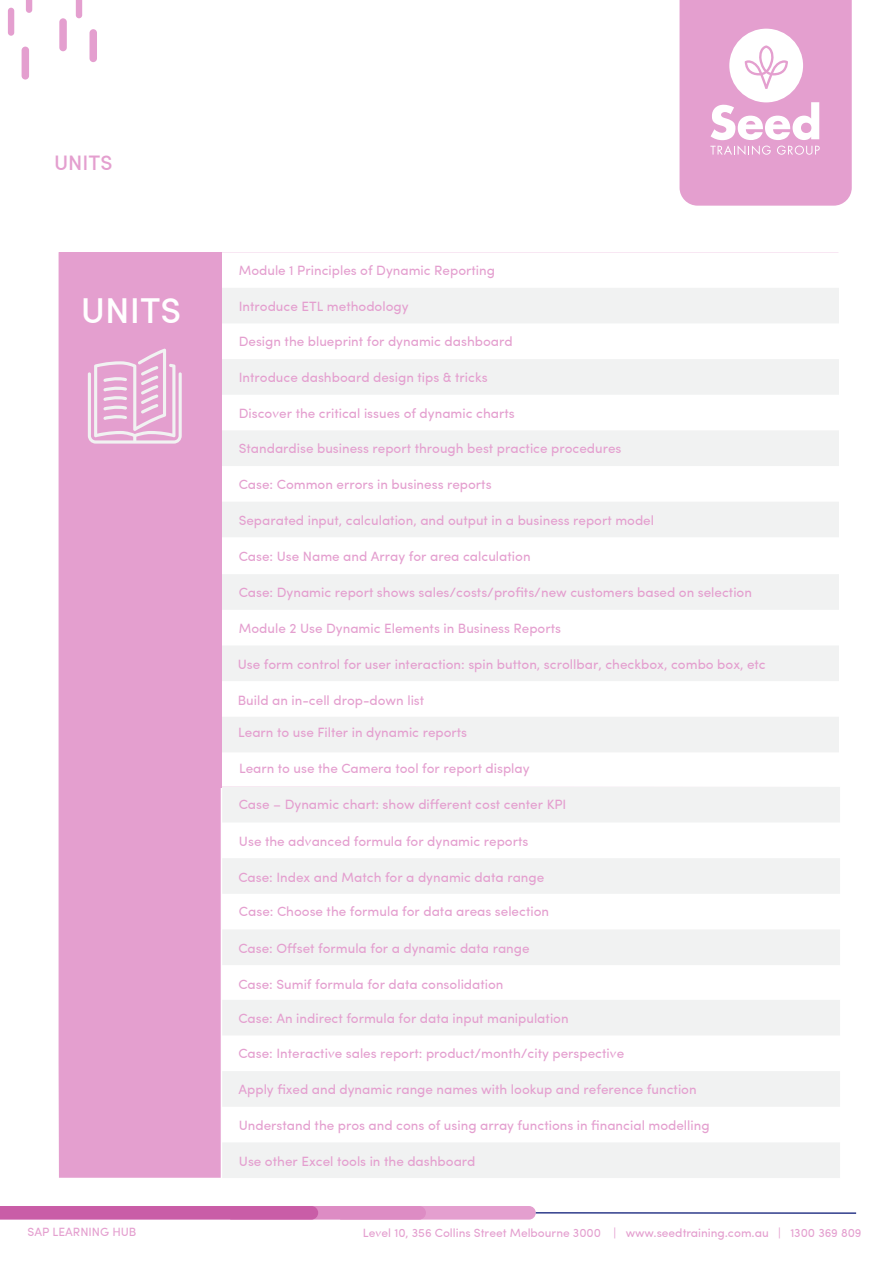
<style>
.page{position:relative;width:893px;height:1263px;background:#fff}
.page>*{position:absolute;margin:0;border:0;box-sizing:border-box;transform-origin:0 0}
.t1{font:500 36px "Sofia Pro";color:#fff}
.t2{font:500 21px "Sofia Pro";color:#e49fcf}
.t3{font:13.5px "Sofia Pro";color:#e49fcf}
.t4{font:12px "Sofia Pro";color:#e49fcf}
</style>
<div class="page">
<svg style="left:679px;top:0;width:173px;height:206px"></svg>
<div style="left:8px;top:8px;width:6px;height:28px;background:#e49fcf;border-radius:3px"></div>
<svg style="left:26px;top:0;width:6px;height:13px"></svg>
<div style="left:22px;top:47px;width:7px;height:33px;background:#e49fcf;border-radius:4px"></div>
<svg style="left:76px;top:0;width:6px;height:18px"></svg>
<div style="left:59px;top:18px;width:8px;height:33px;background:#e49fcf;border-radius:4px"></div>
<div style="left:90px;top:29px;width:7px;height:33px;background:#e49fcf;border-radius:4px"></div>
<svg style="left:221px;top:288px;width:618px;height:249px;fill:#f1f2f2"></svg>
<svg style="left:221px;top:574px;width:618px;height:178px;fill:#f1f2f2"></svg>
<svg style="left:222px;top:787px;width:618px;height:178px;fill:#f1f2f2"></svg>
<svg style="left:222px;top:1000px;width:618px;height:178px;fill:#f1f2f2"></svg>
<div style="left:59px;top:252px;width:162px;height:926px;background:#e49fcf"></div>
<svg style="left:88px;top:349px;width:94px;height:95px"></svg>
<svg style="left:0;top:1206px;width:536px;height:13px;background:#d274b5"></svg>
<hr style="left:536px;top:1212px;width:320px;height:2px;background:#2f3c8b">
<h2 class="t2" style="left:54px;top:147px;width:60px">UNITS</h2>
<h1 class="t1" style="left:81px;top:284px;width:102px">UNITS</h1>
<p class="t4" style="left:27px;top:1223px;width:111px">SAP LEARNING HUB</p>
<p class="t3" style="left:239px;top:260px;width:258px">Module 1 Principles of Dynamic Reporting</p>
<p class="t3" style="left:239px;top:296px;width:171px">Introduce ETL methodology</p>
<p class="t3" style="left:239px;top:332px;width:276px">Design the blueprint for dynamic dashboard</p>
<p class="t3" style="left:239px;top:367px;width:251px">Introduce dashboard design tips &amp; tricks</p>
<p class="t3" style="left:239px;top:403px;width:278px">Discover the critical issues of dynamic charts</p>
<p class="t3" style="left:239px;top:438px;width:384px">Standardise business report through best practice procedures</p>
<p class="t3" style="left:239px;top:474px;width:254px">Case: Common errors in business reports</p>
<p class="t3" style="left:239px;top:510px;width:417px">Separated input, calculation, and output in a business report model</p>
<p class="t3" style="left:239px;top:547px;width:293px">Case: Use Name and Array for area calculation</p>
<p class="t3" style="left:239px;top:582px;width:515px">Case: Dynamic report shows sales/costs/profits/new customers based on selection</p>
<p class="t3" style="left:239px;top:618px;width:324px">Module 2 Use Dynamic Elements in Business Reports</p>
<p class="t3" style="left:238px;top:654px;width:530px">Use form control for user interaction: spin button, scrollbar, checkbox, combo box, etc</p>
<p class="t3" style="left:238px;top:690px;width:188px">Build an in-cell drop-down list</p>
<p class="t3" style="left:238px;top:723px;width:230px">Learn to use Filter in dynamic reports</p>
<p class="t3" style="left:239px;top:759px;width:292px">Learn to use the Camera tool for report display</p>
<p class="t3" style="left:239px;top:794px;width:329px">Case – Dynamic chart: show different cost center KPI</p>
<p class="t3" style="left:239px;top:831px;width:291px">Use the advanced formula for dynamic reports</p>
<p class="t3" style="left:238px;top:867px;width:307px">Case: Index and Match for a dynamic data range</p>
<p class="t3" style="left:239px;top:901px;width:312px">Case: Choose the formula for data areas selection</p>
<p class="t3" style="left:238px;top:938px;width:293px">Case: Offset formula for a dynamic data range</p>
<p class="t3" style="left:238px;top:975px;width:267px">Case: Sumif formula for data consolidation</p>
<p class="t3" style="left:238px;top:1008px;width:332px">Case: An indirect formula for data input manipulation</p>
<p class="t3" style="left:238px;top:1043px;width:387px">Case: Interactive sales report: product/month/city perspective</p>
<p class="t3" style="left:239px;top:1079px;width:460px">Apply fixed and dynamic range names with lookup and reference function</p>
<p class="t3" style="left:239px;top:1116px;width:472px">Understand the pros and cons of using array functions in financial modelling</p>
<p class="t3" style="left:239px;top:1151px;width:238px">Use other Excel tools in the dashboard</p>
<p class="t4" style="left:363px;top:1224px;width:500px">Level 10, 356 Collins Street Melbourne 3000 | www.seedtraining.com.au | 1300 369 809</p>
</div>
